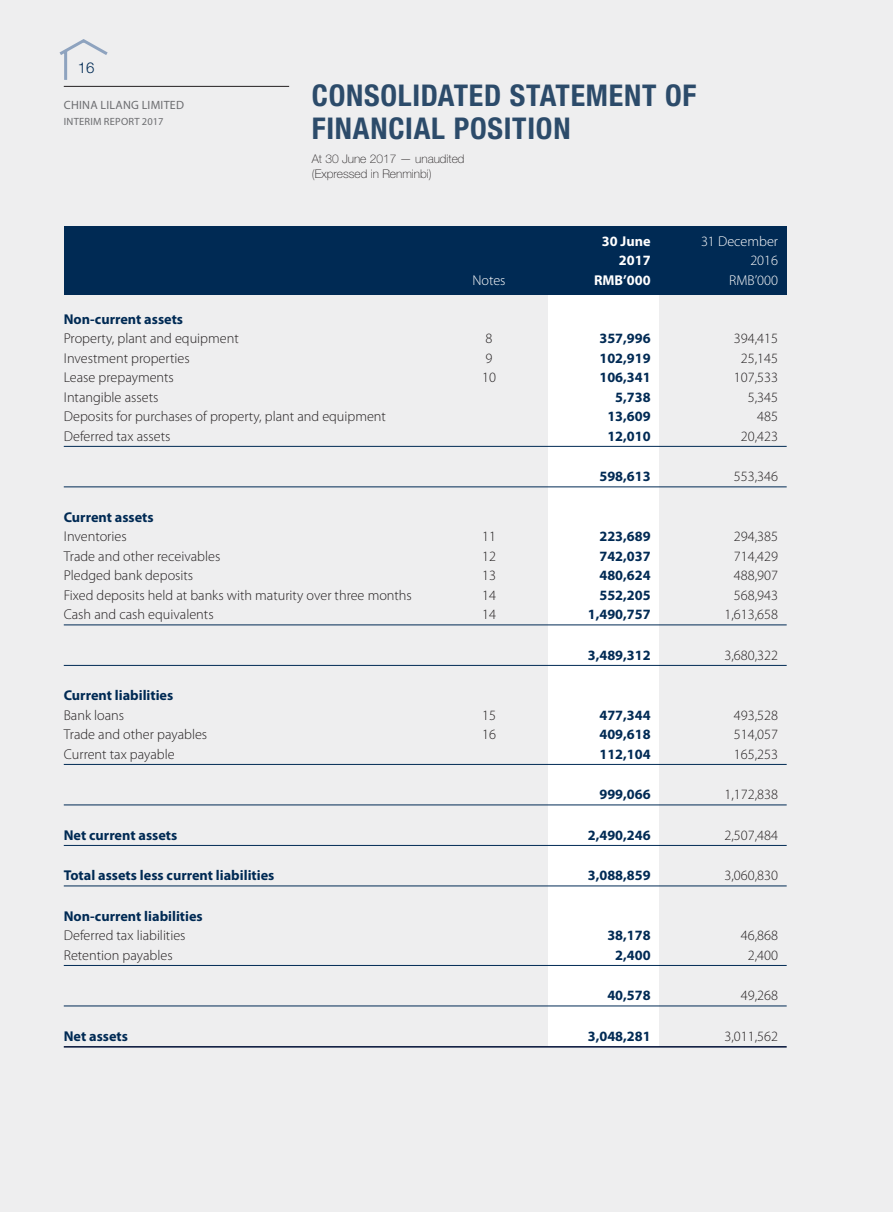
<style>
.page{position:relative;width:893px;height:1212px;background:#fff}
.page>*{position:absolute;margin:0;border:0;box-sizing:border-box;transform-origin:0 0}
.Heading{font:700 condensed 30px/33px "Helvetica Neue LT Std";letter-spacing:.025em;color:#2c4b6a}
.t1{font:300 15px "Helvetica Neue LT Std";color:#002a54}
.Table_2_colume_Note{font:300 14.25px "Myriad Pro";color:#231f20}
.Table_2_colume_Note-2{font:700 14.25px "Myriad Pro";color:#002a54}
.Table_2_colume_Note-3{font:300 14.25px "Myriad Pro";color:#fff}
.Table_2_colume_Note-4{font:700 14.25px "Myriad Pro";color:#fff}
.Date{font:100 12px "Helvetica Neue LT Std";color:#231f20}
.t2{font:12px "Myriad Pro";letter-spacing:.02em;color:#6c6d70}
.t3{font:10.5px "Myriad Pro";letter-spacing:.02em;color:#6c6d70}
</style>
<div class="page">
<div style="left:0;top:0;width:892px;height:1212px;background:#eeeeef"></div>
<svg style="left:59px;top:39px;width:49px;height:41px"></svg>
<hr style="left:64px;top:86px;width:225px;height:1px;background:#231f20">
<div style="left:549px;top:251px;width:110px;height:795px;background:#fff"></div>
<div style="left:64px;top:226px;width:723px;height:68px;background:#002a54"></div>
<hr style="left:64px;top:446px;width:723px;height:1px;background:#002a54">
<hr style="left:64px;top:486px;width:723px;height:1px;background:#002a54">
<hr style="left:64px;top:624px;width:723px;height:1px;background:#002a54">
<hr style="left:64px;top:665px;width:723px;height:1px;background:#002a54">
<hr style="left:64px;top:764px;width:723px;height:1px;background:#002a54">
<hr style="left:64px;top:804px;width:723px;height:1px;background:#002a54">
<hr style="left:64px;top:845px;width:723px;height:1px;background:#002a54">
<hr style="left:64px;top:885px;width:723px;height:1px;background:#002a54">
<hr style="left:64px;top:965px;width:723px;height:1px;background:#002a54">
<hr style="left:64px;top:1005px;width:723px;height:1px;background:#002a54">
<hr style="left:64px;top:1046px;width:723px;height:1px;background:#000f36">
<p class="t1" style="left:78px;top:58px;width:18px">16</p>
<p class="t2" style="left:64px;top:98px;width:122px">CHINA LILANG LIMITED</p>
<p class="t3" style="left:64px;top:115px;width:101px">INTERIM REPORT 2017</p>
<p class="Heading" style="left:312px;top:79px;width:386px">CONSOLIDATED STATEMENT OF<br>FINANCIAL POSITION</p>
<p class="Date" style="left:312px;top:151px;width:154px">At 30 June 2017 — unaudited</p>
<p class="Date" style="left:312px;top:166px;width:121px">(Expressed in Renminbi)</p>
<p class="Table_2_colume_Note-4" style="left:602px;top:232px;width:50px">30 June</p>
<p class="Table_2_colume_Note-3" style="left:701px;top:232px;width:79px">31 December</p>
<p class="Table_2_colume_Note-4" style="left:619px;top:251px;width:33px">2017</p>
<p class="Table_2_colume_Note-3" style="left:750px;top:252px;width:29px">2016</p>
<p class="Table_2_colume_Note-3" style="left:472px;top:271px;width:35px">Notes</p>
<p class="Table_2_colume_Note-4" style="left:594px;top:271px;width:58px">RMB’000</p>
<p class="Table_2_colume_Note-3" style="left:729px;top:271px;width:50px">RMB’000</p>
<p class="Table_2_colume_Note-2" style="left:64px;top:310px;width:121px">Non-current assets</p>
<p class="Table_2_colume_Note" style="left:64px;top:330px;width:176px">Property, plant and equipment</p>
<p class="Table_2_colume_Note" style="left:485px;top:330px;width:8px">8</p>
<p class="Table_2_colume_Note-2" style="left:599px;top:329px;width:53px">357,996</p>
<p class="Table_2_colume_Note" style="left:734px;top:330px;width:46px">394,415</p>
<p class="Table_2_colume_Note" style="left:64px;top:349px;width:127px">Investment properties</p>
<p class="Table_2_colume_Note" style="left:485px;top:349px;width:8px">9</p>
<p class="Table_2_colume_Note-2" style="left:599px;top:349px;width:53px">102,919</p>
<p class="Table_2_colume_Note" style="left:741px;top:349px;width:39px">25,145</p>
<p class="Table_2_colume_Note" style="left:64px;top:369px;width:112px">Lease prepayments</p>
<p class="Table_2_colume_Note" style="left:482px;top:369px;width:15px">10</p>
<p class="Table_2_colume_Note-2" style="left:599px;top:368px;width:53px">106,341</p>
<p class="Table_2_colume_Note" style="left:734px;top:369px;width:46px">107,533</p>
<p class="Table_2_colume_Note" style="left:64px;top:388px;width:96px">Intangible assets</p>
<p class="Table_2_colume_Note-2" style="left:615px;top:388px;width:37px">5,738</p>
<p class="Table_2_colume_Note" style="left:748px;top:388px;width:32px">5,345</p>
<p class="Table_2_colume_Note" style="left:64px;top:408px;width:324px">Deposits for purchases of property, plant and equipment</p>
<p class="Table_2_colume_Note-2" style="left:607px;top:407px;width:45px">13,609</p>
<p class="Table_2_colume_Note" style="left:757px;top:408px;width:22px">485</p>
<p class="Table_2_colume_Note" style="left:64px;top:427px;width:108px">Deferred tax assets</p>
<p class="Table_2_colume_Note-2" style="left:607px;top:427px;width:45px">12,010</p>
<p class="Table_2_colume_Note" style="left:741px;top:427px;width:39px">20,423</p>
<p class="Table_2_colume_Note-2" style="left:599px;top:467px;width:53px">598,613</p>
<p class="Table_2_colume_Note" style="left:734px;top:468px;width:46px">553,346</p>
<p class="Table_2_colume_Note-2" style="left:64px;top:508px;width:91px">Current assets</p>
<p class="Table_2_colume_Note" style="left:64px;top:528px;width:65px">Inventories</p>
<p class="Table_2_colume_Note" style="left:482px;top:528px;width:15px">11</p>
<p class="Table_2_colume_Note-2" style="left:599px;top:527px;width:53px">223,689</p>
<p class="Table_2_colume_Note" style="left:734px;top:528px;width:46px">294,385</p>
<p class="Table_2_colume_Note" style="left:64px;top:547px;width:158px">Trade and other receivables</p>
<p class="Table_2_colume_Note" style="left:482px;top:547px;width:15px">12</p>
<p class="Table_2_colume_Note-2" style="left:599px;top:547px;width:53px">742,037</p>
<p class="Table_2_colume_Note" style="left:734px;top:547px;width:46px">714,429</p>
<p class="Table_2_colume_Note" style="left:64px;top:567px;width:131px">Pledged bank deposits</p>
<p class="Table_2_colume_Note" style="left:482px;top:567px;width:15px">13</p>
<p class="Table_2_colume_Note-2" style="left:599px;top:566px;width:53px">480,624</p>
<p class="Table_2_colume_Note" style="left:734px;top:567px;width:46px">488,907</p>
<p class="Table_2_colume_Note" style="left:64px;top:586px;width:350px">Fixed deposits held at banks with maturity over three months</p>
<p class="Table_2_colume_Note" style="left:482px;top:586px;width:15px">14</p>
<p class="Table_2_colume_Note-2" style="left:599px;top:586px;width:53px">552,205</p>
<p class="Table_2_colume_Note" style="left:734px;top:586px;width:46px">568,943</p>
<p class="Table_2_colume_Note" style="left:64px;top:606px;width:151px">Cash and cash equivalents</p>
<p class="Table_2_colume_Note" style="left:482px;top:606px;width:15px">14</p>
<p class="Table_2_colume_Note-2" style="left:588px;top:605px;width:64px">1,490,757</p>
<p class="Table_2_colume_Note" style="left:724px;top:606px;width:55px">1,613,658</p>
<p class="Table_2_colume_Note-2" style="left:588px;top:646px;width:64px">3,489,312</p>
<p class="Table_2_colume_Note" style="left:724px;top:646px;width:55px">3,680,322</p>
<p class="Table_2_colume_Note-2" style="left:64px;top:686px;width:111px">Current liabilities</p>
<p class="Table_2_colume_Note" style="left:64px;top:706px;width:62px">Bank loans</p>
<p class="Table_2_colume_Note" style="left:482px;top:706px;width:15px">15</p>
<p class="Table_2_colume_Note-2" style="left:599px;top:706px;width:53px">477,344</p>
<p class="Table_2_colume_Note" style="left:734px;top:706px;width:46px">493,528</p>
<p class="Table_2_colume_Note" style="left:64px;top:726px;width:145px">Trade and other payables</p>
<p class="Table_2_colume_Note" style="left:482px;top:726px;width:15px">16</p>
<p class="Table_2_colume_Note-2" style="left:599px;top:725px;width:53px">409,618</p>
<p class="Table_2_colume_Note" style="left:734px;top:726px;width:46px">514,057</p>
<p class="Table_2_colume_Note" style="left:64px;top:745px;width:112px">Current tax payable</p>
<p class="Table_2_colume_Note-2" style="left:599px;top:745px;width:53px">112,104</p>
<p class="Table_2_colume_Note" style="left:734px;top:745px;width:46px">165,253</p>
<p class="Table_2_colume_Note-2" style="left:599px;top:785px;width:53px">999,066</p>
<p class="Table_2_colume_Note" style="left:724px;top:786px;width:55px">1,172,838</p>
<p class="Table_2_colume_Note-2" style="left:64px;top:826px;width:115px">Net current assets</p>
<p class="Table_2_colume_Note-2" style="left:588px;top:826px;width:64px">2,490,246</p>
<p class="Table_2_colume_Note" style="left:724px;top:826px;width:55px">2,507,484</p>
<p class="Table_2_colume_Note-2" style="left:64px;top:866px;width:212px">Total assets less current liabilities</p>
<p class="Table_2_colume_Note-2" style="left:588px;top:866px;width:64px">3,088,859</p>
<p class="Table_2_colume_Note" style="left:724px;top:867px;width:55px">3,060,830</p>
<p class="Table_2_colume_Note-2" style="left:64px;top:907px;width:140px">Non-current liabilities</p>
<p class="Table_2_colume_Note" style="left:64px;top:927px;width:123px">Deferred tax liabilities</p>
<p class="Table_2_colume_Note-2" style="left:607px;top:926px;width:45px">38,178</p>
<p class="Table_2_colume_Note" style="left:741px;top:927px;width:39px">46,868</p>
<p class="Table_2_colume_Note" style="left:64px;top:946px;width:110px">Retention payables</p>
<p class="Table_2_colume_Note-2" style="left:615px;top:946px;width:37px">2,400</p>
<p class="Table_2_colume_Note" style="left:748px;top:946px;width:32px">2,400</p>
<p class="Table_2_colume_Note-2" style="left:607px;top:986px;width:45px">40,578</p>
<p class="Table_2_colume_Note" style="left:741px;top:987px;width:39px">49,268</p>
<p class="Table_2_colume_Note-2" style="left:64px;top:1027px;width:66px">Net assets</p>
<p class="Table_2_colume_Note-2" style="left:588px;top:1027px;width:64px">3,048,281</p>
<p class="Table_2_colume_Note" style="left:724px;top:1027px;width:55px">3,011,562</p>
</div>
